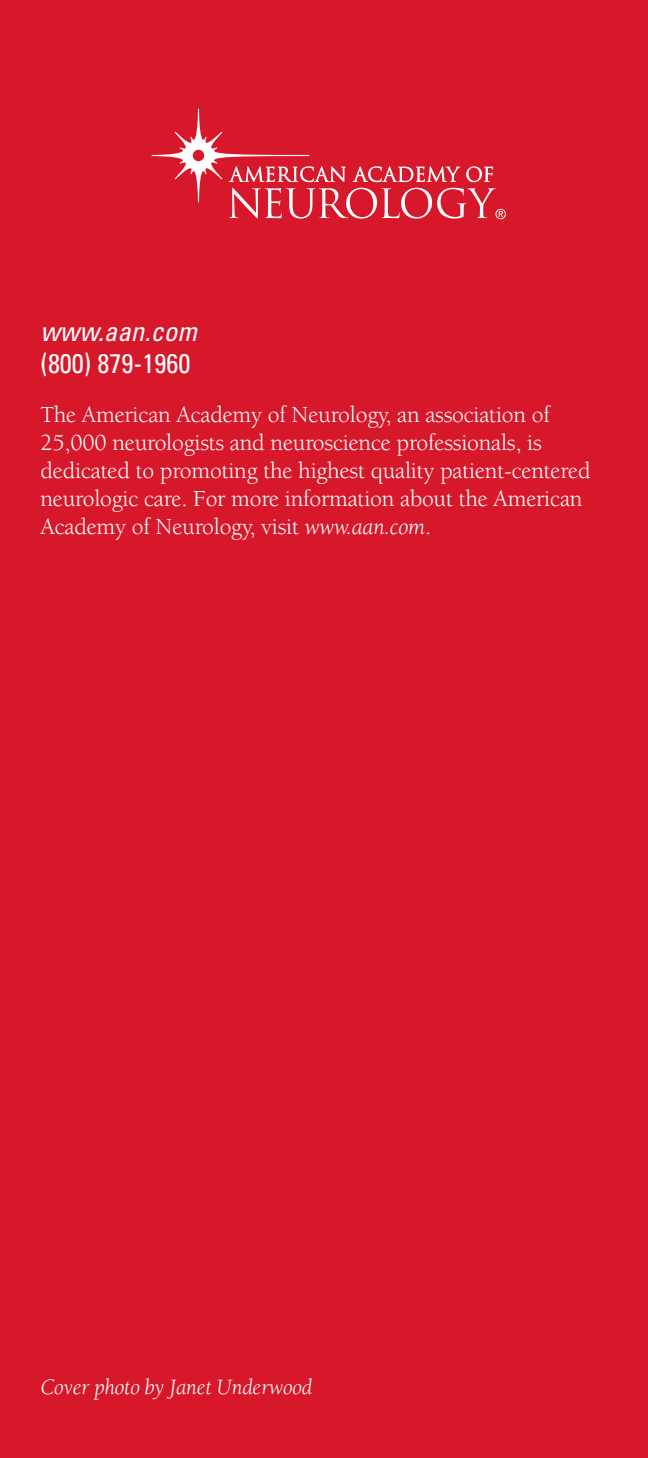
<style>
.page{position:relative;width:648px;height:1458px;background:#d7172a}
.page>*{position:absolute;margin:0;border:0;box-sizing:border-box;transform-origin:0 0}
.aanContact{font:condensed 27px/32.4px "Univers LT Std";color:#fff}
.body01{font:23.62px/28.1px "Berkeley Std";letter-spacing:-.01em;color:#fff}
.bodyNote{font:italic 22.5px "Berkeley Std";letter-spacing:-.01em;color:#fff}
.s1{font-style:italic}
</style>
<div class="page">
<svg style="left:152px;top:109px;width:354px;height:110px"></svg>
<p class="aanContact" style="left:40px;top:315px;width:158px"><span class="s1">www.aan.com </span>(800) 879-1960</p>
<p class="body01" style="left:40px;top:401px;width:552px">The American Academy of Neurology, an association of 25,000 neurologists and neuroscience professionals, is dedicated to promoting the highest quality patient-centered neurologic care. For more information about the American Academy of Neurology, visit <span class="s1">www.aan.com</span>.</p>
<p class="bodyNote" style="left:40px;top:1375px;width:273px">Cover photo by Janet Underwood</p>
</div>
